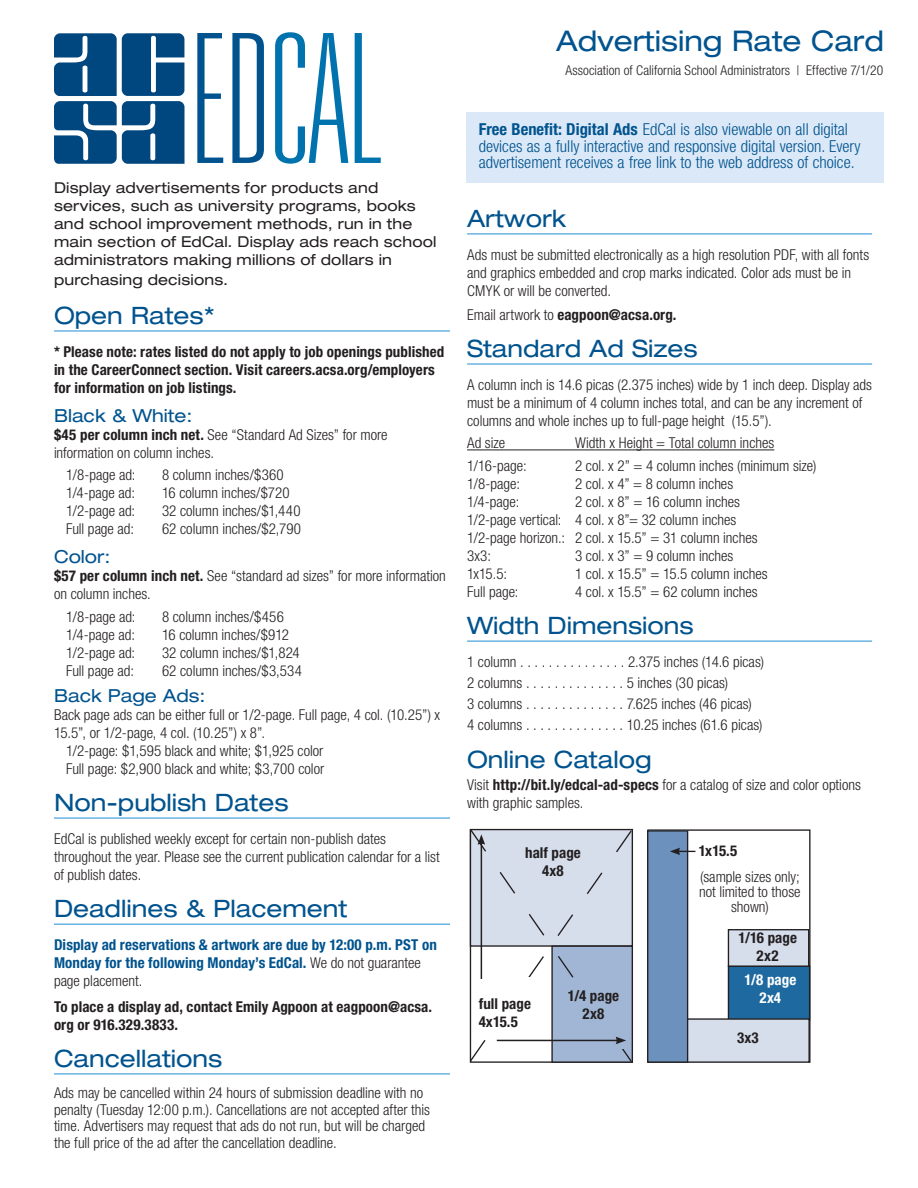
<style>
.page{position:relative;width:918px;height:1188px;background:#fff}
.page>*{position:absolute;margin:0;border:0;box-sizing:border-box;transform-origin:0 0}
.t1{font:100 ultra-condensed 180px "Univers";letter-spacing:.01em;color:#0073ae}
.t2{font:expanded 28.5px "Helvetica Neue LT Std";color:#00538e}
.t3{font:expanded 24px "Helvetica Neue LT Std";color:#00538e}
.t4{font:expanded 18px "Helvetica Neue LT Std";color:#00538e}
.t5{font:300 condensed 16.5px/16.5px "Helvetica Neue LT Std";color:#00538e}
.t6{font:300 condensed 15px/18px "Helvetica Neue LT Std";color:#231f20}
.t7{font:700 condensed 15px/18px "Helvetica Neue LT Std";letter-spacing:.005em;color:#231f20}
.t8{font:expanded 15px/18px "Helvetica Neue LT Std";letter-spacing:.01em;color:#231f20}
.t9{font:700 condensed 15px/18px "Helvetica Neue LT Std";letter-spacing:.005em;color:#00538e}
.t10{font:700 condensed 15px/18px "Helvetica Neue LT Std";letter-spacing:.005em;color:#fff;text-align:center}
.t11{font:300 condensed 13.5px "Helvetica Neue LT Std";letter-spacing:.005em;color:#231f20}
.s1{color:#00538e}
.s2{font-weight:700}
.s3{font-weight:300;color:#231f20}
.s4{font-weight:300}
</style>
<div class="page">
<hr style="left:54px;top:330px;width:396px;height:2px;background:#6ab3e3">
<hr style="left:54px;top:817px;width:396px;height:2px;background:#6ab3e3">
<hr style="left:54px;top:923px;width:396px;height:2px;background:#6ab3e3">
<hr style="left:54px;top:1073px;width:396px;height:2px;background:#6ab3e3">
<hr style="left:467px;top:233px;width:405px;height:2px;background:#6ab3e3">
<hr style="left:467px;top:363px;width:405px;height:2px;background:#6ab3e3">
<hr style="left:467px;top:450px;width:307px;height:1px;background:#231f20">
<hr style="left:467px;top:640px;width:405px;height:2px;background:#6ab3e3">
<svg style="left:54px;top:33px;width:131px;height:131px"></svg>
<div style="left:466px;top:112px;width:418px;height:71px;background:#dae8f7"></div>
<div style="left:728px;top:966px;width:82px;height:54px;background:#1e699f"></div>
<div style="left:728px;top:965px;width:82px;height:56px;border:1px solid #231f20"></div>
<div style="left:728px;top:930px;width:81px;height:36px;background:#d6deec"></div>
<div style="left:728px;top:929px;width:81px;height:38px;border:1px solid #231f20"></div>
<div style="left:687px;top:1019px;width:122px;height:43px;background:#d6deec"></div>
<div style="left:686px;top:1018px;width:124px;height:45px;border:1px solid #231f20"></div>
<div style="left:648px;top:831px;width:40px;height:231px;background:#6c91bd"></div>
<div style="left:647px;top:830px;width:41px;height:233px;border:1px solid #231f20"></div>
<svg style="left:670px;top:848px;width:25px;height:7px"></svg>
<svg style="left:469px;top:828px;width:164px;height:235px"></svg>
<h1 class="t1" style="left:191px;top:8px;width:192px"><span class="s1">ED</span>CAL</h1>
<p class="t8" style="left:54px;top:179px;width:384px">Display advertisements for products and services, such as university programs, books and school improvement methods, run in the main section of EdCal. Display ads reach school administrators making millions of dollars in</p>
<p class="t8" style="left:54px;top:271px;width:176px">purchasing decisions.</p>
<h3 class="t3" style="left:54px;top:301px;width:162px">Open Rates*</h3>
<p class="t7" style="left:54px;top:342px;width:392px">* Please note: rates listed do not apply to job openings published in the CareerConnect section. Visit careers.acsa.org/employers for information on job listings.</p>
<p class="t4" style="left:54px;top:405px;width:140px">Black &amp; White:</p>
<p class="t6" style="left:54px;top:426px;width:335px"><span class="s2">$45 per column inch net.</span> See “Standard Ad Sizes” for more information on column inches.</p>
<p class="t6" style="left:66px;top:466px;width:71px">1/8-page ad:</p>
<p class="t6" style="left:162px;top:466px;width:123px">8 column inches/$360</p>
<p class="t6" style="left:66px;top:484px;width:70px">1/4-page ad:</p>
<p class="t6" style="left:162px;top:484px;width:129px">16 column inches/$720</p>
<p class="t6" style="left:66px;top:502px;width:71px">1/2-page ad:</p>
<p class="t6" style="left:162px;top:502px;width:140px">32 column inches/$1,440</p>
<p class="t6" style="left:66px;top:520px;width:70px">Full page ad:</p>
<p class="t6" style="left:162px;top:520px;width:141px">62 column inches/$2,790</p>
<p class="t4" style="left:54px;top:546px;width:58px">Color:</p>
<p class="t6" style="left:54px;top:567px;width:393px"><span class="s2">$57 per column inch net.</span> See “standard ad sizes” for more information on column inches.</p>
<p class="t6" style="left:66px;top:607px;width:71px">1/8-page ad:</p>
<p class="t6" style="left:162px;top:607px;width:123px">8 column inches/$456</p>
<p class="t6" style="left:66px;top:625px;width:70px">1/4-page ad:</p>
<p class="t6" style="left:162px;top:625px;width:128px">16 column inches/$912</p>
<p class="t6" style="left:66px;top:643px;width:71px">1/2-page ad:</p>
<p class="t6" style="left:162px;top:643px;width:139px">32 column inches/$1,824</p>
<p class="t6" style="left:66px;top:661px;width:70px">Full page ad:</p>
<p class="t6" style="left:162px;top:661px;width:142px">62 column inches/$3,534</p>
<p class="t4" style="left:54px;top:685px;width:153px">Back Page Ads:</p>
<p class="t6" style="left:54px;top:705px;width:388px">Back page ads can be either full or 1/2-page. Full page, 4 col. (10.25”) x</p>
<p class="t6" style="left:54px;top:723px;width:213px">15.5”, or 1/2-page, 4 col. (10.25”) x 8”.</p>
<p class="t6" style="left:66px;top:741px;width:259px">1/2-page: $1,595 black and white; $1,925 color</p>
<p class="t6" style="left:66px;top:759px;width:260px">Full page: $2,900 black and white; $3,700 color</p>
<h3 class="t3" style="left:54px;top:788px;width:236px">Non-publish Dates</h3>
<p class="t6" style="left:54px;top:830px;width:387px">EdCal is published weekly except for certain non-publish dates throughout the year. Please see the current publication calendar for a list of publish dates.</p>
<h3 class="t3" style="left:54px;top:894px;width:295px">Deadlines &amp; Placement</h3>
<p class="t9" style="left:54px;top:936px;width:384px">Display ad reservations &amp; artwork are due by 12:00 p.m. PST on<br>Monday for the following Monday’s EdCal. <span class="s3">We do not guarantee page placement.</span></p>
<p class="t7" style="left:54px;top:997px;width:380px">To place a display ad, contact Emily Agpoon at eagpoon@acsa. org or 916.329.3833.</p>
<h3 class="t3" style="left:54px;top:1044px;width:170px">Cancellations</h3>
<p class="t6" style="left:54px;top:1085px;width:378px;line-height:16.5px">Ads may be cancelled within 24 hours of submission deadline with no penalty (Tuesday 12:00 p.m.). Cancellations are not accepted after this time. Advertisers may request that ads do not run, but will be charged the full price of the ad after the cancellation deadline.</p>
<h2 class="t2" style="left:556px;top:24px;width:329px">Advertising Rate Card</h2>
<p class="t11" style="left:565px;top:62px;width:320px">Association of California School Administrators | Effective 7/1/20</p>
<p class="t5" style="left:479px;top:121px;width:383px"><span class="s2">Free Benefit: Digital Ads</span> EdCal is also viewable on all digital devices as a fully interactive and responsive digital version. Every advertisement receives a free link to the web address of choice.</p>
<h3 class="t3" style="left:467px;top:204px;width:101px">Artwork</h3>
<p class="t6" style="left:467px;top:245px;width:404px">Ads must be submitted electronically as a high resolution PDF, with all fonts and graphics embedded and crop marks indicated. Color ads must be in<br>CMYK or will be converted.</p>
<p class="t7" style="left:467px;top:305px;width:211px"><span class="s4">Email artwork to</span> eagpoon@acsa.org.</p>
<h3 class="t3" style="left:467px;top:334px;width:232px">Standard Ad Sizes</h3>
<p class="t6" style="left:467px;top:375px;width:406px">A column inch is 14.6 picas (2.375 inches) wide by 1 inch deep. Display ads must be a minimum of 4 column inches total, and can be any increment of columns and whole inches up to full-page height (15.5”).</p>
<p class="t6" style="left:467px;top:434px;width:39px">Ad size</p>
<p class="t6" style="left:575px;top:434px;width:201px">Width x Height = Total column inches</p>
<p class="t6" style="left:467px;top:456px;width:61px">1/16-page:</p>
<p class="t6" style="left:575px;top:456px;width:243px">2 col. x 2” = 4 column inches (minimum size)</p>
<p class="t6" style="left:467px;top:474px;width:54px">1/8-page:</p>
<p class="t6" style="left:575px;top:474px;width:160px">2 col. x 4” = 8 column inches</p>
<p class="t6" style="left:467px;top:492px;width:54px">1/4-page:</p>
<p class="t6" style="left:467px;top:492px;width:292px;text-indent:108px">2 col. x 8” = 16 column inches<br>1/2-page vertical: 4 col. x 8”= 32 column inches<br>1/2-page horizon.: 2 col. x 15.5” = 31 column inches<br>3x3:</p>
<p class="t6" style="left:575px;top:546px;width:160px">3 col. x 3” = 9 column inches</p>
<p class="t6" style="left:467px;top:564px;width:41px">1x15.5:</p>
<p class="t6" style="left:575px;top:564px;width:194px">1 col. x 15.5” = 15.5 column inches</p>
<p class="t6" style="left:467px;top:582px;width:53px">Full page:</p>
<p class="t6" style="left:575px;top:582px;width:184px">4 col. x 15.5” = 62 column inches</p>
<h3 class="t3" style="left:467px;top:611px;width:228px">Width Dimensions</h3>
<p class="t6" style="left:467px;top:651px;width:299px;line-height:21px">1 column . . . . . . . . . . . . . . . 2.375 inches (14.6 picas)<br>2 columns . . . . . . . . . . . . . . 5 inches (30 picas)<br>3 columns . . . . . . . . . . . . . . 7.625 inches (46 picas)<br>4 columns . . . . . . . . . . . . . . 10.25 inches (61.6 picas)</p>
<h3 class="t3" style="left:467px;top:745px;width:186px">Online Catalog</h3>
<p class="t6" style="left:467px;top:776px;width:395px">Visit <span class="s2">http://bit.ly/edcal-ad-specs</span> for a catalog of size and color options with graphic samples.</p>
<p class="t7" style="left:525px;top:844px;width:57px;text-align:center">half page<br>4x8</p>
<p class="t7" style="left:479px;top:994px;width:54px">full page<br>4x15.5</p>
<p class="t7" style="left:568px;top:987px;width:53px;text-align:center">1/4 page<br>2x8</p>
<p class="t7" style="left:699px;top:842px;width:40px">1x15.5</p>
<p class="t6" style="left:699px;top:870px;width:103px;line-height:15px;text-align:center">(sample sizes only; not limited to those shown)</p>
<p class="t7" style="left:738px;top:929px;width:60px;text-align:center">1/16 page<br>2x2</p>
<p class="t10" style="left:744px;top:971px;width:53px">1/8 page<br>2x4</p>
<p class="t7" style="left:737px;top:1028px;width:23px">3x3</p>
</div>
